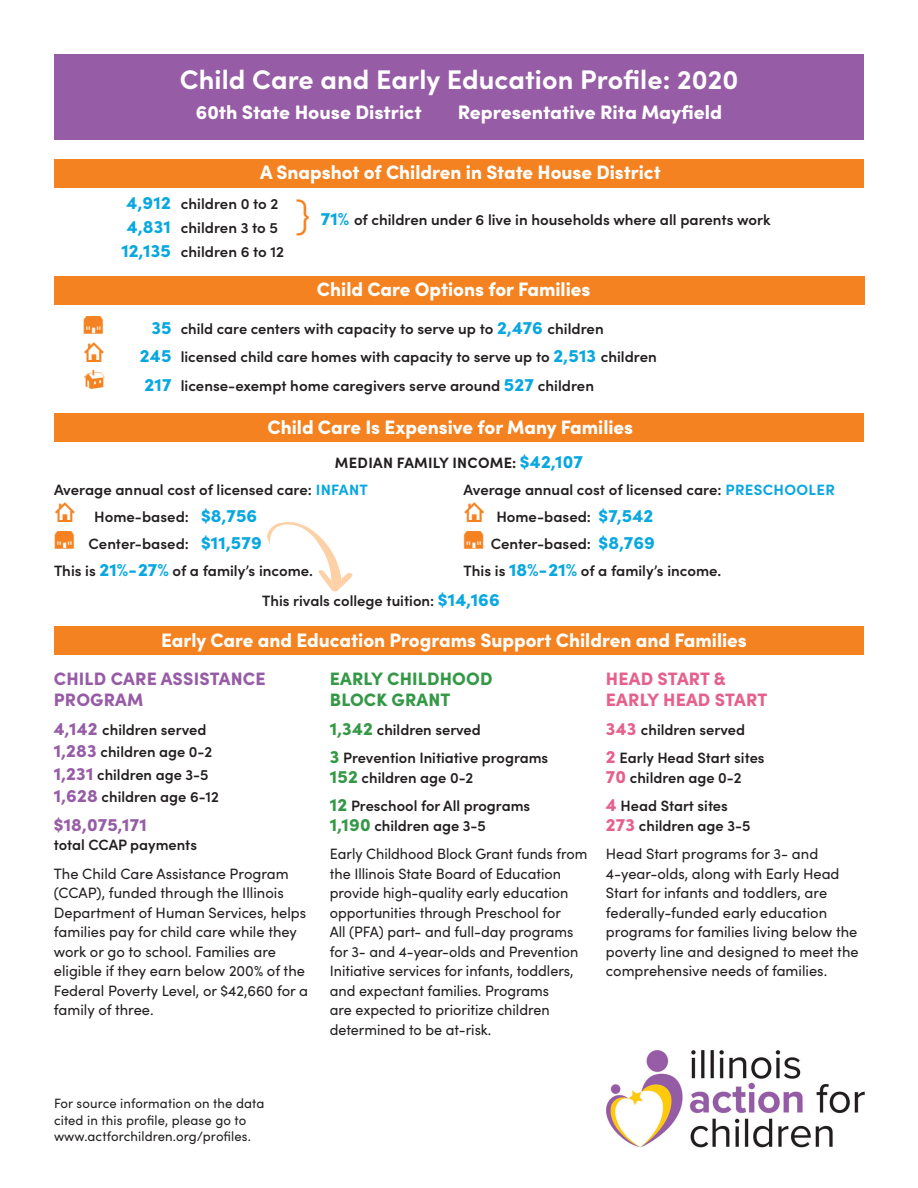
<style>
.page{position:relative;width:918px;height:1188px;background:#fff}
.page>*{position:absolute;margin:0;border:0;box-sizing:border-box;transform-origin:0 0}
.t1{font:700 27px "Sofia Pro";letter-spacing:.005em;color:#fff}
.t2{font:900 19.5px "Sofia Pro";color:#fff}
.t3{font:19.2px "Ingy Ding MCD";color:#f58220}
.t4{font:900 18px/21px "Sofia Pro";letter-spacing:.01em;color:#975ca6}
.t5{font:900 18px/21px "Sofia Pro";letter-spacing:.01em;color:#359847}
.t6{font:900 18px/21px "Sofia Pro";letter-spacing:.01em;color:#e5618c}
.t7{font:900 18px/24px "Sofia Pro";letter-spacing:.01em;color:#08a7e0;text-align:center}
.t8{font:600 15px/27px "Sofia Pro";color:#231f20}
.t9{font:15px/19.5px "Sofia Pro";color:#231f20}
.t10{font:15px/19.5px "Sofia Pro";color:#231f20;scale:.96 1}
.t11{font:13.5px/16.5px "Sofia Pro";letter-spacing:.01em;color:#231f20}
.s1{font-weight:300;font-size:40.5px;color:#f58220}
.s2{font-weight:900;font-size:18px;color:#08a7e0}
.s3{font-family:"Click Bits Icons 1";font-weight:400;font-size:28.8px;color:#f58220}
.s4{font-family:"Ingy Ding MCD";font-weight:400;font-size:31.2px;color:#f58220}
.s5{font-weight:700}
.s6{font-weight:700;color:#08a7e0}
.s7{font-weight:900;font-size:18px;color:#975ca6}
.s8{font-weight:900;font-size:18px;color:#359847}
.s9{font-weight:600}
.s10{font-weight:900;font-size:18px;color:#e5618c}
</style>
<div class="page">
<svg style="left:267px;top:522px;width:86px;height:70px"></svg>
<img style="left:606px;top:1050px;width:259px;height:98px">
<div style="left:54px;top:54px;width:810px;height:85px;background:#975ca6"></div>
<div style="left:54px;top:159px;width:810px;height:29px;background:#f58220"></div>
<div style="left:54px;top:276px;width:810px;height:28px;background:#f58220"></div>
<div style="left:54px;top:414px;width:810px;height:28px;background:#f58220"></div>
<div style="left:54px;top:627px;width:810px;height:28px;background:#f58220"></div>
<h1 class="t1" style="left:180px;top:59px;width:560px">Child Care and Early Education Profile: 2020</h1>
<h2 class="t2" style="left:196px;top:97px;width:227px">60th State House District</h2>
<h2 class="t2" style="left:458px;top:97px;width:266px">Representative Rita Mayfield</h2>
<p class="t7" style="left:121px;top:189px;width:51px">4,912<br>4,831<br>12,135</p>
<h2 class="t2" style="left:260px;top:156px;width:402px">A Snapshot of Children in State House District</h2>
<p class="t8" style="left:181px;top:191px;width:105px;line-height:24px">children 0 to 2 children 3 to 5 children 6 to 12</p>
<p class="t8" style="left:296px;top:205px;width:476px"><span class="s1">}</span> <span class="s2">71%</span> of children under 6 live in households where all parents work</p>
<h2 class="t2" style="left:317px;top:274px;width:275px">Child Care Options for Families</h2>
<p class="t3" style="left:83px;top:311px;width:22px">‰</p>
<p class="t8" style="left:83px;top:313px;width:575px;line-height:28.5px;text-indent:68px"><span class="s2">35</span> child care centers with capacity to serve up to <span class="s2">2,476</span> children<br><span class="s3">S</span> <span class="s2">245</span> licensed child care homes with capacity to serve up to <span class="s2">2,513</span> children <span class="s4">_</span> <span class="s2">217</span> license-exempt home caregivers serve around <span class="s2">527</span> children</p>
<h2 class="t2" style="left:268px;top:412px;width:367px">Child Care Is Expensive for Many Families</h2>
<p class="t8" style="left:54px;top:448px;width:531px;text-indent:281px"><span class="s5">MEDIAN FAMILY INCOME:</span> <span class="s2">$42,107<br></span>Average annual cost of licensed care: <span class="s6">INFANT<br></span><span class="s3">S</span> Home-based: <span class="s2">$8,756<br></span><sup>‰</sup> Center-based: <span class="s2">$11,579<br></span>This is <span class="s2">21%-27%</span> of a family’s income.</p>
<p class="t8" style="left:464px;top:475px;width:373px">Average annual cost of licensed care: <span class="s6">PRESCHOOLER </span><span class="s3">S</span> Home-based: <span class="s2">$7,542<br></span><sup>‰</sup> Center-based: <span class="s2">$8,769<br></span>This is <span class="s2">18%-21%</span> of a family’s income.</p>
<p class="t8" style="left:262px;top:586px;width:239px">This rivals college tuition: <span class="s2">$14,166</span></p>
<h2 class="t2" style="left:161px;top:625px;width:587px">Early Care and Education Programs Support Children and Families</h2>
<p class="t4" style="left:54px;top:667px;width:213px">CHILD CARE ASSISTANCE<br>PROGRAM</p>
<p class="t8" style="left:54px;top:717px;width:167px;line-height:22.5px"><span class="s7">4,142</span> children served<br><span class="s7">1,283</span> children age 0-2<br><span class="s7">1,231</span> children age 3-5<br><span class="s7">1,628</span> children age 6-12</p>
<p class="t4" style="left:54px;top:812px;width:94px">$18,075,171</p>
<p class="t8" style="left:54px;top:831px;width:145px">total CCAP payments</p>
<p class="t9" style="left:54px;top:863px;width:256px">The Child Care Assistance Program (CCAP), funded through the Illinois Department of Human Services, helps families pay for child care while they work or go to school. Families are eligible if they earn below 200% of the Federal Poverty Level, or $42,660 for a family of three.</p>
<p class="t5" style="left:330px;top:667px;width:164px">EARLY CHILDHOOD<br>BLOCK GRANT</p>
<p class="t8" style="left:330px;top:714px;width:220px;line-height:28.5px"><span class="s8">1,342</span> children served<br><span class="s8">3</span> Prevention Initiative programs</p>
<p class="t8" style="left:330px;top:762px;width:202px;line-height:28.5px"><span class="s8">152</span> children age 0-2<br><span class="s8">12</span> Preschool for All programs</p>
<p class="t10" style="left:330px;top:811px;width:270px;line-height:28.5px"><span class="s8">1,190</span> <span class="s9">children age 3-5<br></span>Early Childhood Block Grant funds from</p>
<p class="t10" style="left:330px;top:863px;width:260px">the Illinois State Board of Education provide high-quality early education opportunities through Preschool for All (PFA) part- and full-day programs for 3- and 4-year-olds and Prevention Initiative services for infants, toddlers, and expectant families. Programs<br>are expected to prioritize children determined to be at-risk.</p>
<p class="t6" style="left:606px;top:667px;width:163px">HEAD START &amp;<br>EARLY HEAD START</p>
<p class="t8" style="left:606px;top:714px;width:160px;line-height:28.5px"><span class="s10">343</span> children served<br><span class="s10">2</span> Early Head Start sites</p>
<p class="t8" style="left:606px;top:762px;width:137px;line-height:28.5px"><span class="s10">70</span> children age 0-2<br><span class="s10">4</span> Head Start sites</p>
<p class="t9" style="left:606px;top:811px;width:214px;line-height:28.5px"><span class="s10">273</span> <span class="s9">children age 3-5<br></span>Head Start programs for 3- and</p>
<p class="t9" style="left:606px;top:863px;width:254px">4-year-olds, along with Early Head Start for infants and toddlers, are federally-funded early education programs for families living below the poverty line and designed to meet the comprehensive needs of families.</p>
<p class="t11" style="left:54px;top:1095px;width:212px">For source information on the data cited in this profile, please go to www.actforchildren.org/profiles.</p>
</div>
